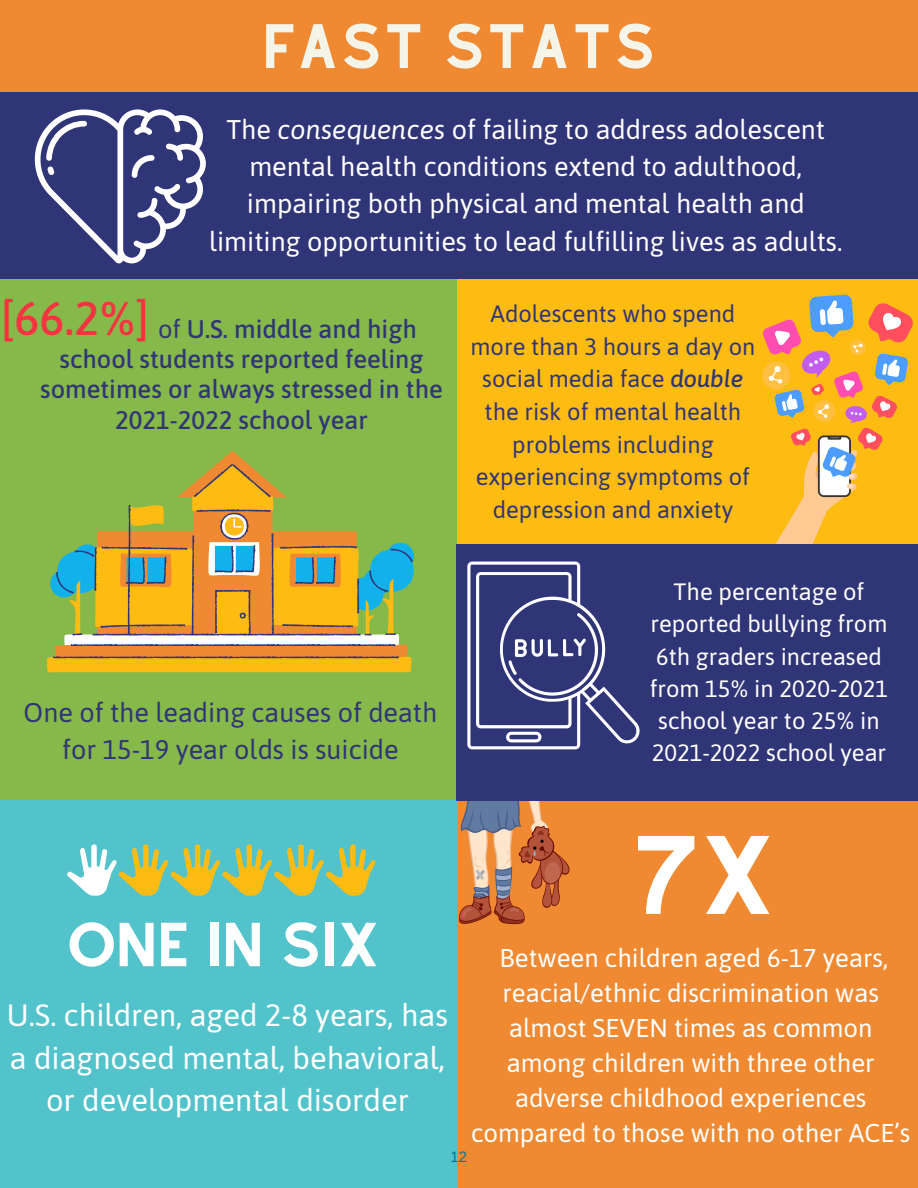
<style>
.page{position:relative;width:918px;height:1188px;background:#ef8a32}
.page>*{position:absolute;margin:0;border:0;box-sizing:border-box;transform-origin:0 0}
.t1{font:97.5px "Alyssum Sans";color:#fff}
.t2{font:54.9px "Alyssum Sans";letter-spacing:.025em;color:#f5f4e9}
.t3{font:54.3px "Alyssum Sans";color:#fff}
.t4{font:500 47.1px "Asap";color:#f63340}
.t5{font:30.9px/42.8px "Asap";color:#fff;text-align:center}
.t6{font:27px/37.2px "Asap";color:#fff;text-align:center}
.t7{font:27px/37.2px "Asap";color:#303577;text-align:center}
.t8{font:25.65px/35.1px "Asap";color:#fff;text-align:center}
.t9{font:500 25.5px "Asap";color:#303577}
.t10{font:23.7px/32.7px "Asap";color:#303577;text-align:center}
.t11{font:23.7px/32.2px "Asap";color:#fff;text-align:center}
.t12{font:15px "Arimo";color:#007696}
.s1{font-style:italic}
.s2{font-weight:400}
.s3{font-weight:500;font-style:italic}
</style>
<div class="page">
<div style="left:456px;top:268px;width:462px;height:298px;background:#febb12"></div>
<div style="left:0;top:258px;width:456px;height:559px;background:#86b949"></div>
<div style="left:0;top:92px;width:918px;height:186px;background:#303577"></div>
<div style="left:0;top:801px;width:456px;height:387px;background:#53c3cb"></div>
<svg style="left:456px;top:801px;width:114px;height:130px"></svg>
<svg style="left:67px;top:844px;width:305px;height:52px"></svg>
<div style="left:456px;top:544px;width:462px;height:257px;background:#303577"></div>
<svg style="left:34px;top:109px;width:172px;height:154px"></svg>
<svg style="left:47px;top:575px;width:365px;height:97px;background:#efb919"></svg>
<svg style="left:53px;top:463px;width:360px;height:195px"></svg>
<svg style="left:467px;top:562px;width:172px;height:187px"></svg>
<svg style="left:762px;top:294px;width:151px;height:250px"></svg>
<p class="t2" style="left:262px;top:13px;width:395px">FAST STATS</p>
<p class="t6" style="left:209px;top:111px;width:635px">The <span class="s1">consequences</span> of failing to address adolescent mental health conditions extend to adulthood, impairing both physical and mental health and limiting opportunities to lead fulfilling lives as adults.</p>
<p class="t4" style="left:1px;top:291px;width:150px">[66.2%]</p>
<p class="t9" style="left:158px;top:314px;width:260px"><span class="s2">of</span> U.S. middle and high</p>
<p class="t9" style="left:60px;top:344px;width:365px">school students reported feeling</p>
<p class="t9" style="left:40px;top:375px;width:404px">sometimes or always stressed in the</p>
<p class="t9" style="left:115px;top:405px;width:254px">2021-2022 school year</p>
<p class="t7" style="left:24px;top:694px;width:415px">One of the leading causes of death for 15-19 year olds is suicide</p>
<p class="t10" style="left:471px;top:297px;width:286px">Adolescents who spend more than 3 hours a day on social media face <span class="s3">double </span>the risk of mental health problems including experiencing symptoms of depression and anxiety</p>
<p class="t11" style="left:650px;top:575px;width:240px">The percentage of reported bullying from<br>6th graders increased from 15% in 2020-2021 school year to 25% in<br>2021-2022 school year</p>
<p class="t3" style="left:68px;top:912px;width:314px">ONE IN SIX</p>
<p class="t5" style="left:7px;top:993px;width:443px">U.S. children, aged 2-8 years, has a diagnosed mental, behavioral, or developmental disorder</p>
<p class="t1" style="left:633px;top:816px;width:145px">7X</p>
<p class="t8" style="left:471px;top:940px;width:441px">Between children aged 6-17 years, reacial/ethnic discrimination was almost SEVEN times as common among children with three other adverse childhood experiences compared to those with no other ACE’s</p>
<p class="t12" style="left:451px;top:1148px;width:18px">12</p>
</div>
